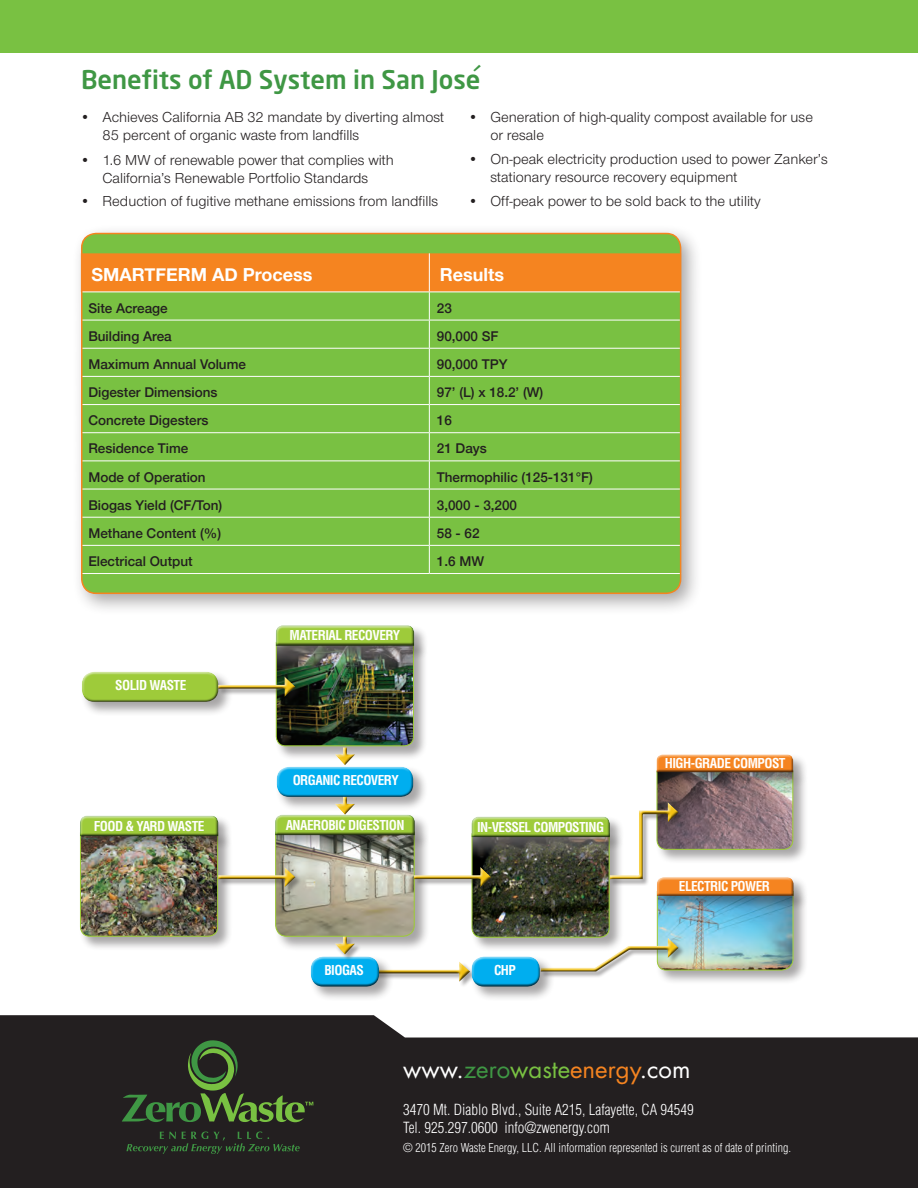
<style>
.page{position:relative;width:918px;height:1188px;background:#fff}
.page>*{position:absolute;margin:0;border:0;box-sizing:border-box;transform-origin:0 0}
.t1{font:500 25.5px "Neo Sans";color:#3f9744}
.t2{font:24px "Futura";color:#fff}
.t3{font:700 18px "Helvetica Neue";color:#fff}
.t4{font:15px/18px "Nimbus San Nov T";color:#231f20}
.t5{font:300 condensed 15px "Helvetica";color:#fff}
.t6{font:500 13.5px "Helvetica Neue";color:#231f20}
.t7{font:700 condensed 13.35px "Helvetica";letter-spacing:-.04em;color:#fff}
.t8{font:300 condensed 12px "Helvetica";color:#fff}
.s1{color:#3f9744}
.s2{color:#79c142}
.s3{color:#f58420}
</style>
<div class="page">
<div style="left:0;top:0;width:918px;height:52px;background:#79c142"></div>
<div style="left:72px;top:224px;width:631px;height:391px;background:#231f20;opacity:.39"></div>
<div style="left:82px;top:234px;width:599px;height:359px;background:#79c142;border-radius:14px"></div>
<hr style="left:81px;top:573px;width:348px;height:1px;background:#fff">
<hr style="left:429px;top:573px;width:252px;height:1px;background:#fff">
<svg style="left:84px;top:253px;width:594px;height:320px"></svg>
<div style="left:81px;top:233px;width:600px;height:361px;border:2px solid #f58420;border-radius:14px"></div>
<div style="left:365px;top:969px;width:108px;height:13px;background:#231f20;opacity:.75"></div>
<div style="left:79px;top:831px;width:153px;height:120px;background:#231f20;opacity:.4"></div>
<div style="left:79px;top:815px;width:153px;height:35px;background:#231f20;opacity:.4"></div>
<img style="left:80px;top:837px;width:139px;height:100px">
<div style="left:79px;top:814px;width:141px;height:23px;background:#fff;opacity:.75"></div>
<div style="left:79px;top:817px;width:142px;height:20px;background:#231f20;opacity:.75"></div>
<div style="left:274px;top:830px;width:156px;height:121px;background:#231f20;opacity:.4"></div>
<div style="left:274px;top:813px;width:155px;height:37px;background:#231f20;opacity:.4"></div>
<div style="left:655px;top:769px;width:153px;height:96px;background:#231f20;opacity:.4"></div>
<div style="left:655px;top:753px;width:153px;height:34px;background:#231f20;opacity:.4"></div>
<div style="left:656px;top:752px;width:139px;height:21px;background:#fff"></div>
<div style="left:655px;top:890px;width:153px;height:96px;background:#231f20;opacity:.4"></div>
<div style="left:655px;top:876px;width:153px;height:35px;background:#231f20;opacity:.4"></div>
<div style="left:309px;top:955px;width:85px;height:46px;background:#231f20;opacity:.4"></div>
<div style="left:310px;top:954px;width:70px;height:28px;background:#fff;opacity:.75"></div>
<div style="left:310px;top:960px;width:71px;height:27px;background:#231f20;opacity:.75"></div>
<div style="left:275px;top:641px;width:153px;height:120px;background:#231f20;opacity:.4"></div>
<div style="left:275px;top:624px;width:153px;height:36px;background:#231f20;opacity:.4"></div>
<div style="left:274px;top:624px;width:141px;height:22px;background:#fff"></div>
<div style="left:274px;top:627px;width:143px;height:19px;background:#231f20;opacity:.75"></div>
<div style="left:80px;top:670px;width:153px;height:47px;background:#231f20;opacity:.4"></div>
<div style="left:80px;top:670px;width:139px;height:27px;background:#fff;opacity:.75"></div>
<div style="left:81px;top:675px;width:139px;height:28px;background:#231f20;opacity:.75"></div>
<div style="left:275px;top:765px;width:153px;height:47px;background:#231f20;opacity:.4"></div>
<div style="left:275px;top:765px;width:139px;height:27px;background:#fff;opacity:.75"></div>
<div style="left:276px;top:770px;width:139px;height:28px;background:#231f20;opacity:.75"></div>
<div style="left:218px;top:867px;width:84px;height:27px;background:#231f20;opacity:.4"></div>
<div style="left:217px;top:865px;width:81px;height:23px;background:#fff;opacity:.75"></div>
<div style="left:217px;top:875px;width:81px;height:13px;background:#231f20;opacity:.75"></div>
<div style="left:218px;top:677px;width:84px;height:26px;background:#231f20;opacity:.4"></div>
<img style="left:275px;top:625px;width:139px;height:122px">
<div style="left:217px;top:675px;width:81px;height:22px;background:#fff;opacity:.75"></div>
<div style="left:217px;top:684px;width:81px;height:13px;background:#231f20;opacity:.75"></div>
<div style="left:414px;top:867px;width:84px;height:27px;background:#231f20;opacity:.4"></div>
<div style="left:413px;top:865px;width:81px;height:23px;background:#fff;opacity:.75"></div>
<div style="left:413px;top:875px;width:81px;height:13px;background:#231f20;opacity:.75"></div>
<div style="left:333px;top:747px;width:22px;height:21px;background:#fff;opacity:.75"></div>
<div style="left:343px;top:747px;width:12px;height:21px;background:#231f20;opacity:.75"></div>
<svg style="left:275px;top:804px;width:140px;height:133px;background:#a9ac89"></svg>
<div style="left:333px;top:796px;width:22px;height:21px;background:#fff;opacity:.75"></div>
<div style="left:343px;top:796px;width:12px;height:21px;background:#231f20;opacity:.75"></div>
<div style="left:335px;top:936px;width:26px;height:25px;background:#231f20;opacity:.4"></div>
<div style="left:333px;top:936px;width:22px;height:21px;background:#fff;opacity:.75"></div>
<div style="left:342px;top:936px;width:13px;height:21px;background:#231f20;opacity:.75"></div>
<img style="left:459px;top:754px;width:335px;height:228px">
<div style="left:609px;top:800px;width:72px;height:80px;background:#fff;opacity:.75"></div>
<div style="left:609px;top:810px;width:72px;height:70px;background:#231f20;opacity:.75"></div>
<div style="left:470px;top:955px;width:85px;height:46px;background:#231f20;opacity:.4"></div>
<div style="left:471px;top:954px;width:70px;height:28px;background:#fff;opacity:.75"></div>
<div style="left:471px;top:960px;width:70px;height:27px;background:#231f20;opacity:.75"></div>
<svg style="left:0;top:1015px;width:918px;height:173px;background:#353132"></svg>
<svg style="left:126px;top:1132px;width:174px;height:22px;background:#273025"></svg>
<svg style="left:122px;top:1040px;width:191px;height:82px;background:#2f3c27"></svg>
<p class="t1" style="left:81px;top:68px;width:401px">Benefits of AD System in San Jose</p>
<p class="t4" style="left:103px;top:108px;width:343px;text-indent:-22px">• Achieves California AB 32 mandate by diverting almost<br>85 percent of organic waste from landfills</p>
<p class="t4" style="left:80px;top:151px;width:315px;text-align:center">• 1.6 MW of renewable power that complies with<br>California’s Renewable Portfolio Standards</p>
<p class="t4" style="left:80px;top:192px;width:360px">• Reduction of fugitive methane emissions from landfills</p>
<p class="t4" style="left:490px;top:108px;width:324px;text-indent:-22px">• Generation of high-quality compost available for use or resale</p>
<p class="t4" style="left:490px;top:150px;width:339px;text-indent:-22px">• On-peak electricity production used to power Zanker’s stationary resource recovery equipment</p>
<p class="t4" style="left:468px;top:192px;width:294px">• Off-peak power to be sold back to the utility</p>
<p class="t3" style="left:91px;top:261px;width:223px">SMARTFERM AD Process</p>
<p class="t3" style="left:440px;top:261px;width:66px">Results</p>
<p class="t6" style="left:88px;top:297px;width:81px">Site Acreage</p>
<p class="t6" style="left:437px;top:297px;width:17px">23</p>
<p class="t6" style="left:88px;top:325px;width:85px">Building Area</p>
<p class="t6" style="left:437px;top:325px;width:63px">90,000 SF</p>
<p class="t6" style="left:88px;top:353px;width:159px">Maximum Annual Volume</p>
<p class="t6" style="left:437px;top:353px;width:72px">90,000 TPY</p>
<p class="t6" style="left:88px;top:381px;width:131px">Digester Dimensions</p>
<p class="t6" style="left:437px;top:381px;width:108px">97’ (L) x 18.2’ (W)</p>
<p class="t6" style="left:88px;top:410px;width:122px">Concrete Digesters</p>
<p class="t6" style="left:437px;top:410px;width:17px">16</p>
<p class="t6" style="left:88px;top:438px;width:102px">Residence Time</p>
<p class="t6" style="left:437px;top:438px;width:52px">21 Days</p>
<p class="t6" style="left:88px;top:466px;width:119px">Mode of Operation</p>
<p class="t6" style="left:437px;top:466px;width:157px">Thermophilic (125-131°F)</p>
<p class="t6" style="left:88px;top:494px;width:135px">Biogas Yield (CF/Ton)</p>
<p class="t6" style="left:437px;top:494px;width:82px">3,000 - 3,200</p>
<p class="t6" style="left:88px;top:522px;width:134px">Methane Content (%)</p>
<p class="t6" style="left:437px;top:522px;width:44px">58 - 62</p>
<p class="t6" style="left:88px;top:550px;width:106px">Electrical Output</p>
<p class="t6" style="left:437px;top:550px;width:49px">1.6 MW</p>
<p class="t7" style="left:115px;top:677px;width:73px">SOLID WASTE</p>
<p class="t7" style="left:290px;top:627px;width:112px">MATERIAL RECOVERY</p>
<p class="t7" style="left:293px;top:772px;width:108px">ORGANIC RECOVERY</p>
<p class="t7" style="left:94px;top:818px;width:112px">FOOD &amp; YARD WASTE</p>
<p class="t7" style="left:286px;top:817px;width:120px">ANAEROBIC DIGESTION</p>
<p class="t7" style="left:324px;top:962px;width:41px">BIOGAS</p>
<p class="t7" style="left:477px;top:819px;width:129px">IN-VESSEL COMPOSTING</p>
<p class="t7" style="left:494px;top:962px;width:23px">CHP</p>
<p class="t7" style="left:665px;top:755px;width:122px">HIGH-GRADE COMPOST</p>
<p class="t7" style="left:679px;top:878px;width:93px">ELECTRIC POWER</p>
<p class="t2" style="left:403px;top:1053px;width:289px">www.<span class="s1">zero</span><span class="s2">waste</span><span class="s3">energy</span>.com</p>
<p class="t5" style="left:403px;top:1101px;width:292px">3470 Mt. Diablo Blvd., Suite A215, Lafayette, CA 94549</p>
<p class="t5" style="left:403px;top:1119px;width:208px">Tel. 925.297.0600 info@zwenergy.com</p>
<p class="t8" style="left:403px;top:1141px;width:389px">© 2015 Zero Waste Energy, LLC. All information represented is current as of date of printing.</p>
</div>
